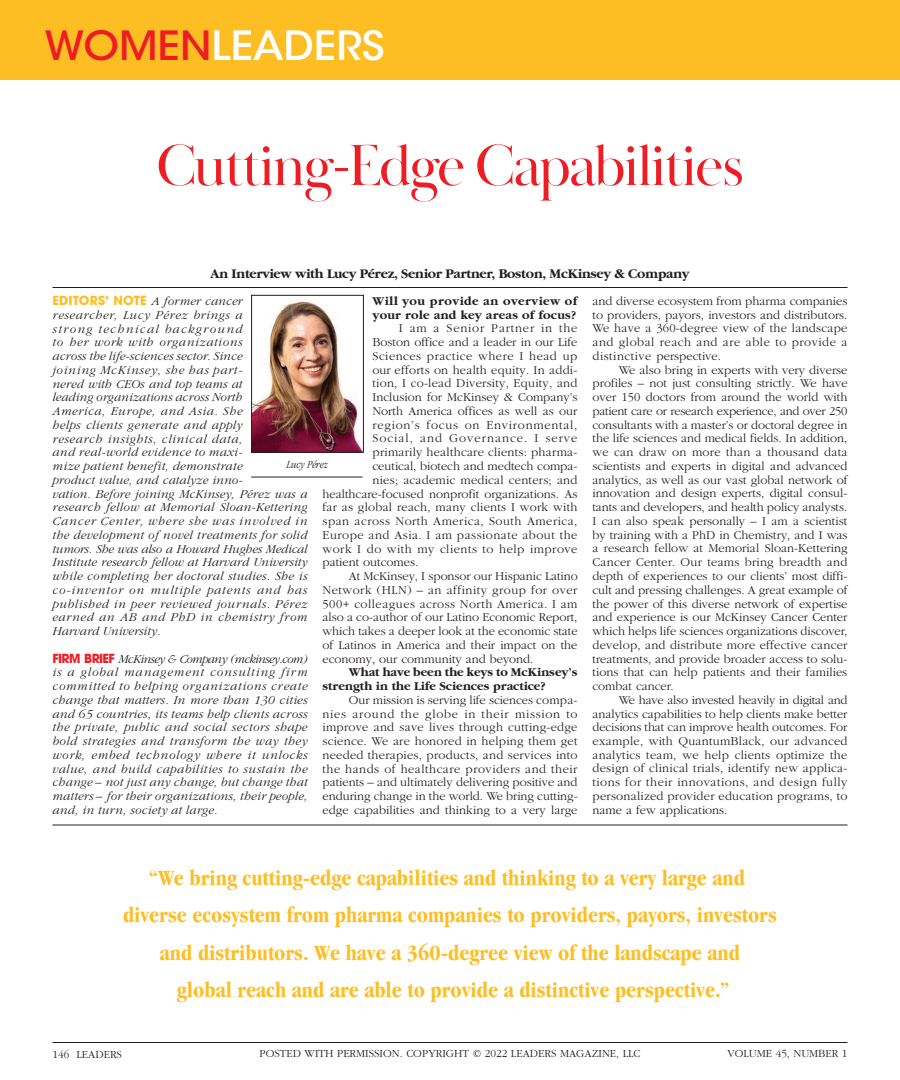
<style>
.page{position:relative;width:900px;height:1080px;background:#fff}
.page>*{position:absolute;margin:0;border:0;box-sizing:border-box;transform-origin:0 0}
.t1{font:60px "Baskerville Poster PT";letter-spacing:-.04em;color:#ee1d23}
.t2{font:500 40px "ITC Avant Garde Std";color:#fff;scale:1.05 1}
.t3{font:700 condensed 22.5px/37.5px "Garamond";color:#fdbe23;text-align:center}
.t4{font:700 13.75px "Garamond";letter-spacing:-.02em;color:#231f20}
.t5{font:300 12.5px/13.8px "Garamond";letter-spacing:.005em;color:#231f20;text-align:justify}
.t6{font:italic 300 12.5px/13.8px "Garamond";letter-spacing:.03em;color:#231f20}
.t7{font:300 12.5px "Garamond";letter-spacing:.04em;color:#231f20}
.t8{font:700 12.5px/13.8px "Garamond";color:#231f20}
.t9{font:700 12.5px/13.8px "Garamond";letter-spacing:.035em;color:#231f20}
.t10{font:300 12.5px "Garamond";letter-spacing:.06em;color:#231f20}
.t11{font:300 12.5px "Garamond";letter-spacing:.08em;color:#231f20}
.t12{font:300 12.5px "Garamond";letter-spacing:.065em;color:#231f20}
.t13{font:300 11.25px "Garamond";color:#231f20}
.t14{font:italic 300 condensed 11.25px "Garamond";color:#231f20}
.s1{color:#ee1d23}
.s2{font-family:"ITC Avant Garde Pro";font-weight:700;font-style:normal;color:#fdbe23}
.s3{font-family:"ITC Avant Garde Pro";font-weight:700;font-style:normal;color:#ee1d23}
</style>
<div class="page">
<div style="left:0;top:0;width:900px;height:80px;background:#fdbe23"></div>
<hr style="left:52px;top:287px;width:796px;height:1px;background:#231f20">
<img style="left:253px;top:300px;width:109px;height:150px">
<div style="left:251px;top:295px;width:113px;height:157px;border:1px solid #231f20"></div>
<hr style="left:251px;top:477px;width:111px;height:1px;background:#231f20">
<hr style="left:52px;top:825px;width:796px;height:1px;background:#231f20">
<hr style="left:52px;top:1042px;width:796px;height:1px;background:#231f20">
<h2 class="t2" style="left:45px;top:21px;width:325px"><span class="s1">WOMEN</span>LEADERS</h2>
<h1 class="t1" style="left:156px;top:129px;width:590px">Cutting-Edge Capabilities</h1>
<p class="t4" style="left:210px;top:266px;width:481px">An Interview with Lucy Pérez, Senior Partner, Boston, McKinsey &amp; Company</p>
<p class="t6" style="left:52px;top:294px;width:257px"><span class="s2">EDITORS’ NOTE</span> A former cancer researcher, Lucy Pérez brings a<br>strong technical background<br>to her work with organizations<br>across the life-sciences sector. Since<br>joining McKinsey, she has part-<br>nered with CEOs and top teams at<br>leading organizations across North<br>America, Europe, and Asia. She<br>helps clients generate and apply<br>research insights, clinical data,<br>and real-world evidence to maxi-<br>mize patient benefit, demonstrate<br>product value, and catalyze inno-<br>vation. Before joining McKinsey, Pérez was a research fellow at Memorial Sloan-Kettering Cancer Center, where she was involved in the development of novel treatments for solid tumors. She was also a Howard Hughes Medical Institute research fellow at Harvard University while completing her doctoral studies. She is co-inventor on multiple patents and has published in peer reviewed journals. Pérez earned an AB and PhD in chemistry from Harvard University.</p>
<p class="t6" style="left:52px;top:652px;width:257px;text-align:justify"><span class="s3">FIRM BRIEF</span> McKinsey &amp; Company (mckinsey.com) is a global management consulting firm committed to helping organizations create change that matters. In more than 130 cities and 65 countries, its teams help clients across the private, public and social sectors shape bold strategies and transform the way they work, embed technology where it unlocks value, and build capabilities to sustain the change – not just any change, but change that matters – for their organizations, their people, and, in turn, society at large.</p>
<p class="t9" style="left:372px;top:294px;width:206px">Will you provide an overview of your role and key areas of focus?</p>
<p class="t12" style="left:399px;top:322px;width:180px">I am a Senior Partner in the</p>
<p class="t5" style="left:372px;top:336px;width:207px">Boston office and a leader in our Life</p>
<p class="t7" style="left:372px;top:349px;width:206px">Sciences practice where I head up</p>
<p class="t5" style="left:372px;top:363px;width:206px">our efforts on health equity. In addi-</p>
<p class="t5" style="left:372px;top:377px;width:207px">tion, I co-lead Diversity, Equity, and</p>
<p class="t5" style="left:372px;top:391px;width:206px">Inclusion for McKinsey &amp; Company’s</p>
<p class="t5" style="left:372px;top:404px;width:207px">North America offices as well as our</p>
<p class="t10" style="left:372px;top:418px;width:206px">region’s focus on Environmental,</p>
<p class="t11" style="left:372px;top:432px;width:206px">Social, and Governance. I serve</p>
<p class="t5" style="left:372px;top:446px;width:207px">primarily healthcare clients: pharma-</p>
<p class="t5" style="left:372px;top:459px;width:206px">ceutical, biotech and medtech compa-</p>
<p class="t5" style="left:372px;top:473px;width:207px">nies; academic medical centers; and</p>
<p class="t5" style="left:322px;top:487px;width:257px">healthcare-focused nonprofit organizations. As</p>
<p class="t5" style="left:322px;top:501px;width:256px">far as global reach, many clients I work with</p>
<p class="t7" style="left:322px;top:514px;width:257px">span across North America, South America,</p>
<p class="t7" style="left:322px;top:528px;width:257px">Europe and Asia. I am passionate about the</p>
<p class="t7" style="left:322px;top:542px;width:257px">work I do with my clients to help improve</p>
<p class="t5" style="left:322px;top:556px;width:97px">patient outcomes.</p>
<p class="t5" style="left:349px;top:569px;width:230px">At McKinsey, I sponsor our Hispanic Latino</p>
<p class="t7" style="left:322px;top:583px;width:256px">Network (HLN) – an affinity group for over</p>
<p class="t7" style="left:322px;top:597px;width:257px">500+ colleagues across North America. I am</p>
<p class="t5" style="left:322px;top:611px;width:257px">also a co-author of our Latino Economic Report,</p>
<p class="t5" style="left:322px;top:624px;width:257px">which takes a deeper look at the economic state</p>
<p class="t5" style="left:322px;top:638px;width:256px">of Latinos in America and their impact on the</p>
<p class="t5" style="left:322px;top:652px;width:213px">economy, our community and beyond.</p>
<p class="t8" style="left:322px;top:666px;width:257px;text-indent:26px">What have been the keys to McKinsey’s strength in the Life Sciences practice?</p>
<p class="t5" style="left:322px;top:693px;width:257px;text-indent:26px">Our mission is serving life sciences compa&shy;nies around the globe in their mission to improve and save lives through cutting-edge science. We are honored in helping them get needed therapies, products, and services into the hands of healthcare providers and their patients – and ultimately delivering positive and enduring change in the world. We bring cutting&shy;edge capabilities and thinking to a very large</p>
<p class="t14" style="left:287px;top:458px;width:43px">Lucy Pérez</p>
<p class="t5" style="left:592px;top:294px;width:257px">and diverse ecosystem from pharma companies to providers, payors, investors and distributors.<br>We have a 360-degree view of the landscape and global reach and are able to provide a distinctive perspective.</p>
<p class="t5" style="left:592px;top:363px;width:257px;text-indent:26px">We also bring in experts with very diverse profiles – not just consulting strictly. We have over 150 doctors from around the world with patient care or research experience, and over 250 consultants with a master’s or doctoral degree in the life sciences and medical fields. In addition, we can draw on more than a thousand data scientists and experts in digital and advanced analytics, as well as our vast global network of innovation and design experts, digital consul&shy;tants and developers, and health policy analysts.<br>I can also speak personally – I am a scientist by training with a PhD in Chemistry, and I was a research fellow at Memorial Sloan-Kettering Cancer Center. Our teams bring breadth and depth of experiences to our clients’ most diffi&shy;cult and pressing challenges. A great example of the power of this diverse network of expertise and experience is our McKinsey Cancer Center which helps life sciences organizations discover, develop, and distribute more effective cancer treatments, and provide broader access to solu&shy;tions that can help patients and their families combat cancer.</p>
<p class="t5" style="left:592px;top:693px;width:257px;text-indent:26px">We have also invested heavily in digital and analytics capabilities to help clients make better decisions that can improve health outcomes. For example, with QuantumBlack, our advanced analytics team, we help clients optimize the design of clinical trials, identify new applica&shy;tions for their innovations, and design fully personalized provider education programs, to name a few applications.</p>
<p class="t3" style="left:123px;top:859px;width:655px">“We bring cutting-edge capabilities and thinking to a very large and diverse ecosystem from pharma companies to providers, payors, investors and distributors. We have a 360-degree view of the landscape and<br>global reach and are able to provide a distinctive perspective.”</p>
<p class="t13" style="left:52px;top:1048px;width:71px">146 LEADERS</p>
<p class="t13" style="left:259px;top:1048px;width:383px">POSTED WITH PERMISSION. COPYRIGHT © 2022 LEADERS MAGAZINE, LLC</p>
<p class="t13" style="left:728px;top:1048px;width:121px">VOLUME 45, NUMBER 1</p>
</div>
